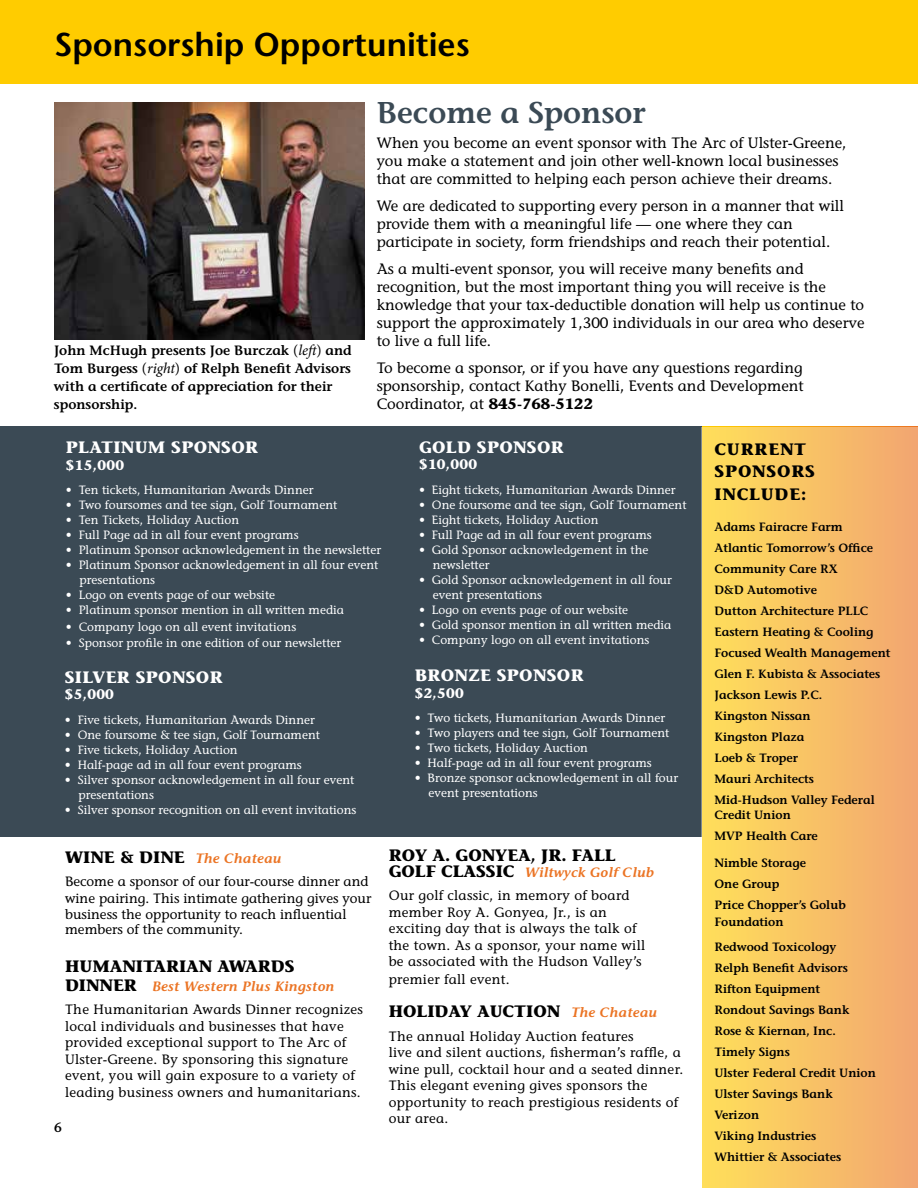
<style>
.page{position:relative;width:918px;height:1188px;background:#fff}
.page>*{position:absolute;margin:0;border:0;box-sizing:border-box;transform-origin:0 0}
.t1{font:600 33px "Stone Sans Std";color:#000}
.t2{font:600 30px "Stone Informal Std";color:#3b4a55}
.t3{font:700 16.5px "Stone Informal Std";color:#000}
.t4{font:700 16.5px "Stone Informal Std";letter-spacing:.02em;color:#fff}
.t5{font:700 16.5px/22.5px "Stone Informal Std";letter-spacing:.05em;color:#000}
.t6{font:500 15px/18px "Stone Informal Std";color:#000}
.t7{font:700 13.8px "Stone Informal Std";letter-spacing:.02em;color:#fff}
.t8{font:500 13.5px/16.5px "Stone Informal Std";letter-spacing:.02em;color:#000}
.t9{font:500 13.5px/23.2px "Stone Informal Std";color:#000}
.t10{font:600 13.5px/18px "Stone Informal Std";color:#000}
.t11{font:500 12px/15px "Stone Informal Std";color:#fff}
.t12{font:600 12px/21px "Stone Informal Std";color:#000}
.s1{font-weight:700}
.s2{font-family:"Minion Pro";font-weight:400;font-size:15px}
.s3{font-family:"Minion Pro";font-weight:400;font-style:italic;font-size:15px}
.s4{font-weight:700;font-size:16.5px}
.s5{font-weight:600;font-style:italic;color:#eb7424}
.s6{font-weight:600;font-style:italic;font-size:13.5px;color:#eb7424}
</style>
<div class="page">
<div style="left:0;top:426px;width:702px;height:411px;background:#3b4a55"></div>
<div style="left:0;top:0;width:918px;height:83px;background:#fc0"></div>
<img style="left:54px;top:103px;width:311px;height:236px">
<div style="left:702px;top:427px;width:216px;height:761px;background:linear-gradient(to right,#ffe05a,#f2a671)"></div>
<h1 class="t1" style="left:54px;top:25px;width:417px">Sponsorship Opportunities</h1>
<h2 class="t2" style="left:377px;top:95px;width:270px">Become a Sponsor</h2>
<p class="t6" style="left:377px;top:134px;width:471px">When you become an event sponsor with The Arc of Ulster-Greene, you make a statement and join other well-known local businesses that are committed to helping each person achieve their dreams.</p>
<p class="t6" style="left:377px;top:197px;width:469px">We are dedicated to supporting every person in a manner that will provide them with a meaningful life — one where they can participate in society, form friendships and reach their potential.</p>
<p class="t6" style="left:377px;top:260px;width:489px">As a multi-event sponsor, you will receive many benefits and recognition, but the most important thing you will receive is the knowledge that your tax-deductible donation will help us continue to support the approximately 1,300 individuals in our area who deserve to live a full life.</p>
<p class="t6" style="left:377px;top:359px;width:429px;text-align:justify">To become a sponsor, or if you have any questions regarding sponsorship, contact Kathy Bonelli, Events and Development Coordinator, at <span class="s1">845-768-5122</span></p>
<h3 class="t4" style="left:66px;top:437px;width:194px">PLATINUM SPONSOR</h3>
<p class="t7" style="left:66px;top:456px;width:60px">$15,000</p>
<p class="t11" style="left:66px;top:483px;width:249px">• Ten tickets, Humanitarian Awards Dinner</p>
<p class="t11" style="left:66px;top:498px;width:273px">• Two foursomes and tee sign, Golf Tournament</p>
<p class="t11" style="left:66px;top:513px;width:175px">• Ten Tickets, Holiday Auction</p>
<p class="t11" style="left:66px;top:528px;width:234px">• Full Page ad in all four event programs</p>
<p class="t11" style="left:66px;top:543px;width:317px">• Platinum Sponsor acknowledgement in the newsletter</p>
<p class="t11" style="left:80px;top:558px;width:300px;text-indent:-14px">• Platinum Sponsor acknowledgement in all four event presentations</p>
<p class="t11" style="left:66px;top:588px;width:211px">• Logo on events page of our website</p>
<p class="t11" style="left:66px;top:603px;width:280px">• Platinum sponsor mention in all written media</p>
<p class="t11" style="left:66px;top:619px;width:232px">• Company logo on all event invitations</p>
<p class="t11" style="left:66px;top:636px;width:277px">• Sponsor profile in one edition of our newsletter</p>
<p class="t10" style="left:54px;top:341px;width:299px">John McHugh presents Joe Burczak <span class="s2">(</span><span class="s3">left</span><span class="s2">)</span> and Tom Burgess <span class="s2">(</span><span class="s3">right</span><span class="s2">)</span> of Relph Benefit Advisors with a certificate of appreciation for their sponsorship.</p>
<h3 class="t4" style="left:419px;top:437px;width:146px">GOLD SPONSOR</h3>
<p class="t7" style="left:419px;top:456px;width:60px">$10,000</p>
<p class="t11" style="left:419px;top:482px;width:258px">• Eight tickets, Humanitarian Awards Dinner</p>
<p class="t11" style="left:419px;top:497px;width:269px">• One foursome and tee sign, Golf Tournament</p>
<p class="t11" style="left:419px;top:512px;width:181px">• Eight tickets, Holiday Auction</p>
<p class="t11" style="left:419px;top:527px;width:234px">• Full Page ad in all four event programs</p>
<p class="t11" style="left:433px;top:542px;width:217px;text-indent:-14px">• Gold Sponsor acknowledgement in the newsletter</p>
<p class="t11" style="left:433px;top:572px;width:240px;text-indent:-14px">• Gold Sponsor acknowledgement in all four event presentations</p>
<p class="t11" style="left:419px;top:602px;width:211px">• Logo on events page of our website</p>
<p class="t11" style="left:419px;top:617px;width:254px">• Gold sponsor mention in all written media</p>
<p class="t11" style="left:419px;top:632px;width:232px">• Company logo on all event invitations</p>
<h3 class="t5" style="left:714px;top:438px;width:102px">CURRENT<br>SPONSORS<br>INCLUDE:</h3>
<p class="t12" style="left:714px;top:517px;width:178px">Adams Fairacre Farm<br>Atlantic Tomorrow’s Office<br>Community Care RX<br>D&amp;D Automotive<br>Dutton Architecture PLLC<br>Eastern Heating &amp; Cooling<br>Focused Wealth Management<br>Glen F. Kubista &amp; Associates<br>Jackson Lewis P.C.<br>Kingston Nissan<br>Kingston Plaza<br>Loeb &amp; Troper<br>Mauri Architects<br>Mid-Hudson Valley Federal</p>
<p class="t12" style="left:714px;top:805px;width:105px">Credit Union<br>MVP Health Care</p>
<p class="t12" style="left:714px;top:853px;width:133px">Nimble Storage<br>One Group<br>Price Chopper’s Golub</p>
<p class="t12" style="left:714px;top:909px;width:124px;line-height:25.5px">Foundation<br>Redwood Toxicology</p>
<p class="t12" style="left:714px;top:958px;width:163px">Relph Benefit Advisors<br>Rifton Equipment<br>Rondout Savings Bank<br>Rose &amp; Kiernan, Inc.<br>Timely Signs<br>Ulster Federal Credit Union<br>Ulster Savings Bank<br>Verizon<br>Viking Industries<br>Whittier &amp; Associates</p>
<h3 class="t4" style="left:415px;top:665px;width:170px">BRONZE SPONSOR</h3>
<p class="t7" style="left:415px;top:684px;width:51px">$2,500</p>
<p class="t11" style="left:415px;top:711px;width:252px">• Two tickets, Humanitarian Awards Dinner</p>
<p class="t11" style="left:415px;top:726px;width:256px">• Two players and tee sign, Golf Tournament</p>
<p class="t11" style="left:415px;top:741px;width:175px">• Two tickets, Holiday Auction</p>
<p class="t11" style="left:415px;top:756px;width:239px">• Half-page ad in all four event programs</p>
<p class="t11" style="left:428px;top:771px;width:251px;text-indent:-14px">• Bronze sponsor acknowledgement in all four event presentations</p>
<h3 class="t4" style="left:65px;top:667px;width:159px">SILVER SPONSOR</h3>
<p class="t7" style="left:65px;top:686px;width:51px">$5,000</p>
<p class="t11" style="left:65px;top:712px;width:252px">• Five tickets, Humanitarian Awards Dinner</p>
<p class="t11" style="left:65px;top:727px;width:257px">• One foursome &amp; tee sign, Golf Tournament</p>
<p class="t11" style="left:65px;top:742px;width:174px">• Five tickets, Holiday Auction</p>
<p class="t11" style="left:65px;top:757px;width:239px">• Half-page ad in all four event programs</p>
<p class="t11" style="left:79px;top:772px;width:277px;text-indent:-14px">• Silver sponsor acknowledgement in all four event presentations</p>
<p class="t11" style="left:65px;top:802px;width:293px">• Silver sponsor recognition on all event invitations</p>
<h3 class="t3" style="left:389px;top:845px;width:229px">ROY A. GONYEA, JR. FALL</h3>
<p class="t8" style="left:389px;top:861px;width:267px;line-height:23.2px"><span class="s4">GOLF CLASSIC</span> <span class="s5">Wiltwyck Golf Club<br></span>Our golf classic, in memory of board</p>
<p class="t8" style="left:389px;top:904px;width:258px">member Roy A. Gonyea, Jr., is an exciting day that is always the talk of the town. As a sponsor, your name will be associated with the Hudson Valley’s</p>
<p class="t8" style="left:389px;top:971px;width:122px">premier fall event.</p>
<h3 class="t3" style="left:389px;top:1001px;width:270px">HOLIDAY AUCTION <span class="s6">The Chateau</span></h3>
<p class="t8" style="left:389px;top:1028px;width:296px">The annual Holiday Auction features<br>live and silent auctions, fisherman’s raffle, a wine pull, cocktail hour and a seated dinner.<br>This elegant evening gives sponsors the opportunity to reach prestigious residents of our area.</p>
<p class="t9" style="left:65px;top:847px;width:305px"><span class="s4">WINE &amp; DINE</span> <span class="s5">The Chateau<br></span>Become a sponsor of our four-course dinner and</p>
<p class="t9" style="left:65px;top:890px;width:308px;line-height:16.5px">wine pairing. This intimate gathering gives your business the opportunity to reach influential</p>
<p class="t9" style="left:65px;top:918px;width:179px">members of the community.</p>
<h3 class="t3" style="left:65px;top:956px;width:231px">HUMANITARIAN AWARDS</h3>
<p class="t8" style="left:65px;top:975px;width:299px;line-height:23.2px"><span class="s4">DINNER</span> <span class="s5">Best Western Plus Kingston<br></span>The Humanitarian Awards Dinner recognizes</p>
<p class="t8" style="left:65px;top:1018px;width:297px">local individuals and businesses that have provided exceptional support to The Arc of Ulster-Greene. By sponsoring this signature event, you will gain exposure to a variety of leading business owners and humanitarians.</p>
<p class="t10" style="left:54px;top:1118px;width:9px">6</p>
</div>
